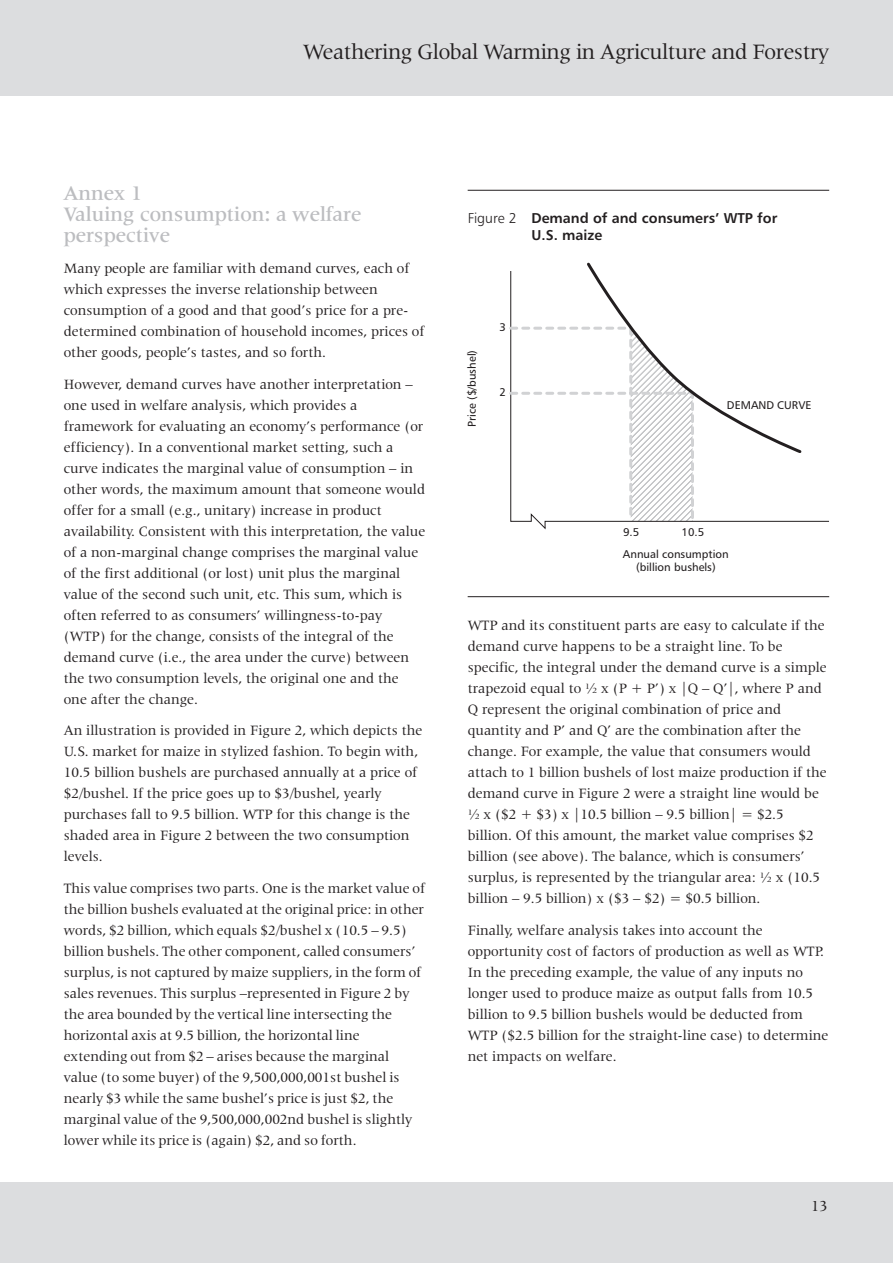
<style>
.page{position:relative;width:893px;height:1263px;background:#fff}
.page>*{position:absolute;margin:0;border:0;box-sizing:border-box;transform-origin:0 0}
.t1{font:22.5px "Latin 725 BT";letter-spacing:-.02em;color:#231f20}
.jh_b-head{font:500 21px/21px "Latin 725 BT";color:#bcbdc0}
.t2{font:15.75px "Latin 725 BT";color:#231f20}
.jh_body{font:14.7px/21px "Latin 725 BT";color:#231f20}
.t3{font:14.25px/17.2px "Humanist 777 BT Bold B";color:#231f20}
.t4{font:11.25px/12.8px "Humanist 777 BT Roman B";color:#231f20;text-align:center}
.s1{font-family:"Humanist 777 BT Light B"}
</style>
<div class="page">
<div style="left:0;top:1182px;width:893px;height:81px;background:#dcdddf"></div>
<div style="left:0;top:0;width:893px;height:96px;background:#dcdddf"></div>
<hr style="left:468px;top:596px;width:361px;height:1px;background:#231f20">
<hr style="left:468px;top:190px;width:361px;height:1px;background:#231f20">
<svg style="left:509px;top:262px;width:294px;height:262px"></svg>
<h1 class="t1" style="left:303px;top:39px;width:527px">Weathering Global Warming in Agriculture and Forestry</h1>
<p class="jh_b-head" style="left:64px;top:182px;width:299px">Annex 1<br>Valuing consumption: a welfare perspective</p>
<p class="jh_body" style="left:64px;top:258px;width:362px">Many people are familiar with demand curves, each of which expresses the inverse relationship between consumption of a good and that good’s price for a pre&shy;determined combination of household incomes, prices of other goods, people’s tastes, and so forth.</p>
<p class="jh_body" style="left:64px;top:373px;width:363px">However, demand curves have another interpretation – one used in welfare analysis, which provides a framework for evaluating an economy’s performance (or efficiency). In a conventional market setting, such a curve indicates the marginal value of consumption – in other words, the maximum amount that someone would offer for a small (e.g., unitary) increase in product availability. Consistent with this interpretation, the value of a non-marginal change comprises the marginal value of the first additional (or lost) unit plus the marginal value of the second such unit, etc. This sum, which is often referred to as consumers’ willingness-to-pay (WTP) for the change, consists of the integral of the demand curve (i.e., the area under the curve) between the two consumption levels, the original one and the one after the change.</p>
<p class="jh_body" style="left:64px;top:720px;width:360px">An illustration is provided in Figure 2, which depicts the U.S. market for maize in stylized fashion. To begin with, 10.5 billion bushels are purchased annually at a price of $2/bushel. If the price goes up to $3/bushel, yearly purchases fall to 9.5 billion. WTP for this change is the shaded area in Figure 2 between the two consumption levels.</p>
<p class="jh_body" style="left:64px;top:877px;width:363px">This value comprises two parts. One is the market value of the billion bushels evaluated at the original price: in other words, $2 billion, which equals $2/bushel x (10.5 – 9.5) billion bushels. The other component, called consumers’ surplus, is not captured by maize suppliers, in the form of sales revenues. This surplus –represented in Figure 2 by the area bounded by the vertical line intersecting the horizontal axis at 9.5 billion, the horizontal line extending out from $2 – arises because the marginal value (to some buyer) of the 9,500,000,001st bushel is nearly $3 while the same bushel’s price is just $2, the marginal value of the 9,500,000,002nd bushel is slightly lower while its price is (again) $2, and so forth.</p>
<p class="t3" style="left:531px;top:209px;width:247px;text-indent:-64px"><span class="s1">Figure 2</span> Demand of and consumers’ WTP for<br>U.S. maize</p>
<p class="t4" style="left:465px;top:427px;width:79px;rotate:-90deg">Price ($/bushel)</p>
<p class="t4" style="left:499px;top:321px;width:8px">3</p>
<p class="t4" style="left:500px;top:386px;width:8px">2</p>
<p class="t4" style="left:727px;top:399px;width:86px">DEMAND CURVE</p>
<p class="t4" style="left:623px;top:525px;width:18px">9.5</p>
<p class="t4" style="left:682px;top:525px;width:24px">10.5</p>
<p class="t4" style="left:623px;top:547px;width:107px">Annual consumption (billion bushels)</p>
<p class="jh_body" style="left:468px;top:615px;width:360px">WTP and its constituent parts are easy to calculate if the demand curve happens to be a straight line. To be specific, the integral under the demand curve is a simple trapezoid equal to ½ x (P + P’) x |Q – Q’|, where P and Q represent the original combination of price and quantity and P’ and Q’ are the combination after the change. For example, the value that consumers would attach to 1 billion bushels of lost maize production if the demand curve in Figure 2 were a straight line would be ½ x ($2 + $3) x |10.5 billion – 9.5 billion| = $2.5 billion. Of this amount, the market value comprises $2 billion (see above). The balance, which is consumers’ surplus, is represented by the triangular area: ½ x (10.5 billion – 9.5 billion) x ($3 – $2) = $0.5 billion.</p>
<p class="jh_body" style="left:468px;top:919px;width:362px">Finally, welfare analysis takes into account the opportunity cost of factors of production as well as WTP.<br>In the preceding example, the value of any inputs no longer used to produce maize as output falls from 10.5 billion to 9.5 billion bushels would be deducted from WTP ($2.5 billion for the straight-line case) to determine net impacts on welfare.</p>
<p class="t2" style="left:811px;top:1197px;width:18px">13</p>
</div>
